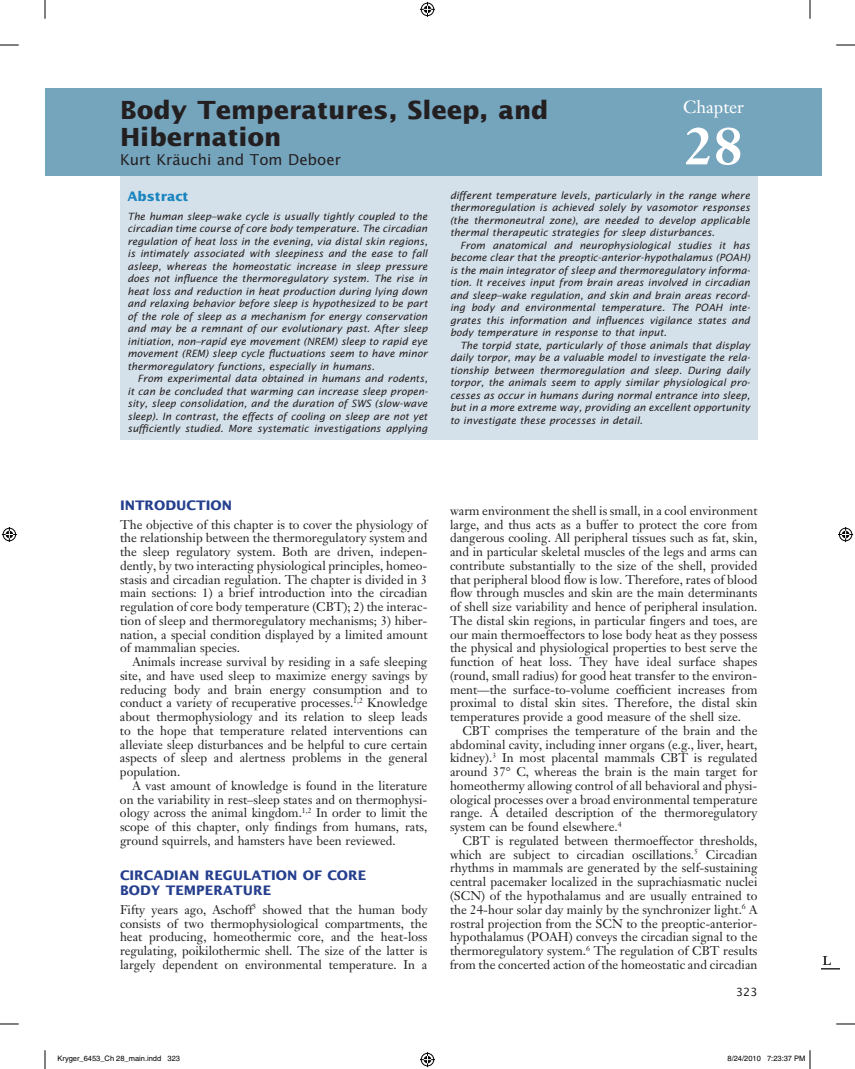
<style>
.page{position:relative;width:855px;height:1069px;background:#fff}
.page>*{position:absolute;margin:0;border:0;box-sizing:border-box;transform-origin:0 0}
.t1{font:700 52.5px "Janson Text";color:#fff}
.t2{font:700 25px/27.5px "Lucida Sans";color:#231f20}
.t3{font:17.5px "Janson Text";color:#fff}
.t4{font:15px "Lucida Sans";color:#231f20}
.t5{font:700 13.12px/15px "Lucida Sans";color:#253f8e}
.t6{font:700 13.12px "Lucida Sans";color:#1a84bf}
.t7{font:12.5px/13.8px "Janson Text";color:#231f20;text-align:justify}
.t8{font:11.25px "Lucida Sans";color:#231f20}
.t9{font:italic 10px/12.5px "Lucida Sans";color:#231f20;text-align:justify}
.t10{font:7.5px "Helvetica";color:#000}
</style>
<div class="page">
<hr style="left:772px;top:968px;width:68px;height:1px;background:#231f20">
<div style="left:758px;top:947px;width:63px;height:32px;background:#fff"></div>
<div style="left:120px;top:176px;width:638px;height:264px;background:#d5e1ea"></div>
<div style="left:45px;top:88px;width:776px;height:88px;background:#75a4bd"></div>
<svg style="left:0;top:44px;width:19px;height:2px"></svg>
<svg style="left:836px;top:44px;width:19px;height:2px"></svg>
<svg style="left:0;top:1023px;width:19px;height:2px"></svg>
<svg style="left:836px;top:1023px;width:19px;height:2px"></svg>
<svg style="left:44px;top:0;width:2px;height:19px"></svg>
<svg style="left:44px;top:1050px;width:2px;height:19px"></svg>
<svg style="left:809px;top:0;width:2px;height:19px"></svg>
<svg style="left:420px;top:2px;width:15px;height:15px"></svg>
<svg style="left:420px;top:1052px;width:15px;height:15px"></svg>
<svg style="left:2px;top:527px;width:15px;height:15px"></svg>
<svg style="left:838px;top:527px;width:15px;height:15px"></svg>
<svg style="left:809px;top:1050px;width:2px;height:19px"></svg>
<h2 class="t2" style="left:120px;top:95px;width:430px">Body Temperatures, Sleep, and<br>Hibernation</h2>
<p class="t4" style="left:120px;top:150px;width:222px">Kurt Kräuchi and Tom Deboer</p>
<h3 class="t3" style="left:683px;top:96px;width:62px">Chapter</h3>
<h1 class="t1" style="left:684px;top:112px;width:60px">28</h1>
<p class="t6" style="left:128px;top:188px;width:62px">Abstract</p>
<p class="t9" style="left:128px;top:210px;width:302px">The human sleep–wake cycle is usually tightly coupled to the circadian time course of core body temperature. The circadian regulation of heat loss in the evening, via distal skin regions, is intimately associated with sleepiness and the ease to fall asleep, whereas the homeostatic increase in sleep pressure does not influence the thermoregulatory system. The rise in heat loss and reduction in heat production during lying down and relaxing behavior before sleep is hypothesized to be part of the role of sleep as a mechanism for energy conservation and may be a remnant of our evolutionary past. After sleep initiation, non–rapid eye movement (NREM) sleep to rapid eye movement (REM) sleep cycle fluctuations seem to have minor thermoregulatory functions, especially in humans.</p>
<p class="t9" style="left:128px;top:372px;width:302px;text-indent:10px">From experimental data obtained in humans and rodents, it can be concluded that warming can increase sleep propen&shy;sity, sleep consolidation, and the duration of SWS (slow-wave sleep). In contrast, the effects of cooling on sleep are not yet sufficiently studied. More systematic investigations applying</p>
<p class="t9" style="left:450px;top:188px;width:302px">different temperature levels, particularly in the range where thermoregulation is achieved solely by vasomotor responses (the thermoneutral zone), are needed to develop applicable thermal therapeutic strategies for sleep disturbances.</p>
<p class="t9" style="left:450px;top:238px;width:302px;text-indent:10px">From anatomical and neurophysiological studies it has become clear that the preoptic-anterior-hypothalamus (POAH) is the main integrator of sleep and thermoregulatory informa&shy;tion. It receives input from brain areas involved in circadian and sleep–wake regulation, and skin and brain areas record&shy;ing body and environmental temperature. The POAH inte&shy;grates this information and influences vigilance states and body temperature in response to that input.</p>
<p class="t9" style="left:450px;top:338px;width:302px;text-indent:10px">The torpid state, particularly of those animals that display daily torpor, may be a valuable model to investigate the rela&shy;tionship between thermoregulation and sleep. During daily torpor, the animals seem to apply similar physiological pro&shy;cesses as occur in humans during normal entrance into sleep, but in a more extreme way, providing an excellent opportunity to investigate these processes in detail.</p>
<p class="t5" style="left:120px;top:497px;width:113px">INTRODUCTION</p>
<p class="t7" style="left:120px;top:517px;width:309px">The objective of this chapter is to cover the physiology of the relationship between the thermoregulatory system and the sleep regulatory system. Both are driven, indepen&shy;dently, by two interacting physiological principles, homeo&shy;stasis and circadian regulation. The chapter is divided in 3 main sections: 1) a brief introduction into the circadian regulation of core body temperature (CBT); 2) the interac&shy;tion of sleep and thermoregulatory mechanisms; 3) hiber&shy;nation, a special condition displayed by a limited amount of mammalian species.</p>
<p class="t7" style="left:120px;top:655px;width:309px;text-indent:13px">Animals increase survival by residing in a safe sleeping site, and have used sleep to maximize energy savings by reducing body and brain energy consumption and to conduct a variety of recuperative processes.<sup>1,2</sup> Knowledge about thermophysiology and its relation to sleep leads to the hope that temperature related interventions can alleviate sleep disturbances and be helpful to cure certain aspects of sleep and alertness problems in the general population.</p>
<p class="t7" style="left:120px;top:778px;width:309px;text-indent:12px">A vast amount of knowledge is found in the literature on the variability in rest–sleep states and on thermophysi&shy;ology across the animal kingdom.<sup>1,2</sup> In order to limit the scope of this chapter, only findings from humans, rats, ground squirrels, and hamsters have been reviewed.</p>
<p class="t5" style="left:120px;top:867px;width:248px">CIRCADIAN REGULATION OF CORE<br>BODY TEMPERATURE</p>
<p class="t7" style="left:120px;top:902px;width:309px">Fifty years ago, Aschoff<sup>3</sup> showed that the human body consists of two thermophysiological compartments, the heat producing, homeothermic core, and the heat-loss regulating, poikilothermic shell. The size of the latter is largely dependent on environmental temperature. In a</p>
<p class="t7" style="left:450px;top:503px;width:309px">warm environment the shell is small, in a cool environment large, and thus acts as a buffer to protect the core from dangerous cooling. All peripheral tissues such as fat, skin, and in particular skeletal muscles of the legs and arms can contribute substantially to the size of the shell, provided that peripheral blood flow is low. Therefore, rates of blood flow through muscles and skin are the main determinants of shell size variability and hence of peripheral insulation.<br>The distal skin regions, in particular fingers and toes, are our main thermoeffectors to lose body heat as they possess the physical and physiological properties to best serve the function of heat loss. They have ideal surface shapes (round, small radius) for good heat transfer to the environ&shy;ment—the surface-to-volume coefficient increases from proximal to distal skin sites. Therefore, the distal skin temperatures provide a good measure of the shell size.</p>
<p class="t7" style="left:450px;top:723px;width:309px;text-indent:12px">CBT comprises the temperature of the brain and the abdominal cavity, including inner organs (e.g., liver, heart, kidney).<sup>3</sup> In most placental mammals CBT is regulated around 37° C, whereas the brain is the main target for homeothermy allowing control of all behavioral and physi&shy;ological processes over a broad environmental temperature range. A detailed description of the thermoregulatory system can be found elsewhere.<sup>4</sup></p>
<p class="t7" style="left:450px;top:833px;width:309px;text-indent:13px">CBT is regulated between thermoeffector thresholds, which are subject to circadian oscillations.<sup>5</sup> Circadian rhythms in mammals are generated by the self-sustaining central pacemaker localized in the suprachiasmatic nuclei (SCN) of the hypothalamus and are usually entrained to the 24-hour solar day mainly by the synchronizer light.<sup>6</sup> A rostral projection from the SCN to the preoptic-anterior&shy;hypothalamus (POAH) conveys the circadian signal to the thermoregulatory system.<sup>6</sup> The regulation of CBT results from the concerted action of the homeostatic and circadian</p>
<p class="t8" style="left:736px;top:985px;width:23px">323</p>
<p class="t7" style="left:823px;top:953px;width:10px">L</p>
<p class="t10" style="left:58px;top:1054px;width:124px">Kryger_6453_Ch 28_main.indd 323</p>
<p class="t10" style="left:728px;top:1054px;width:79px">8/24/2010 7:23:37 PM</p>
</div>
